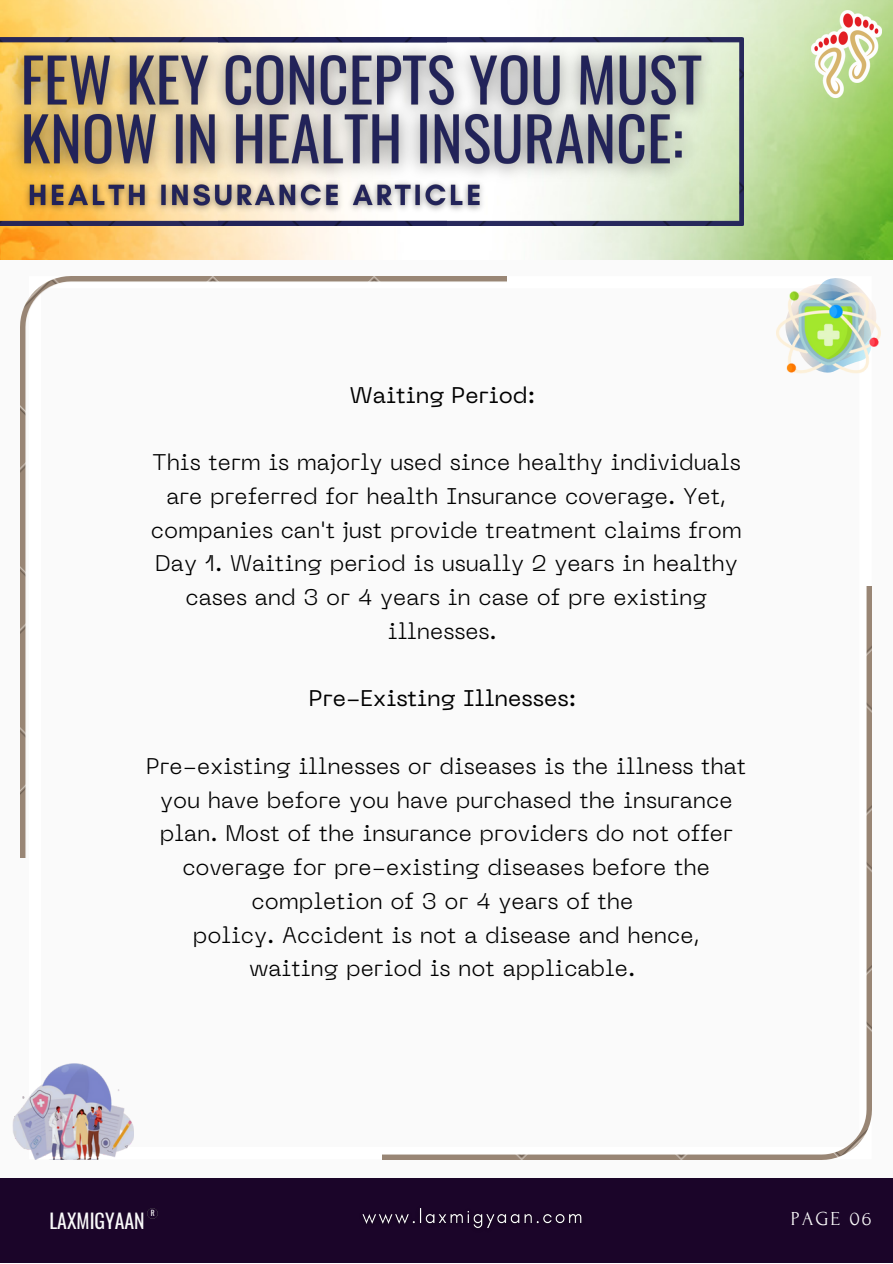
<style>
.page{position:relative;width:893px;height:1264px;background:#fff}
.page>*{position:absolute;margin:0;border:0;box-sizing:border-box;transform-origin:0 0}
.t1{font:300 22.5px/33.8px "PP Neue Machina";color:#000;text-align:center}
.t2{font:22.5px "PP Neue Machina";color:#000}
.t3{font:19.8px "Oswald";color:#fafafa}
.t4{font:19.8px "Forum";letter-spacing:.1em;color:#fafafa}
.t5{font:7.5px "Oswald";color:#fff}
</style>
<div class="page">
<div style="left:0;top:0;width:892px;height:1262px;background:#fafafa"></div>
<div style="left:0;top:1177px;width:892px;height:85px;background:#1b0529"></div>
<img style="left:382px;top:586px;width:489px;height:573px">
<img style="left:776px;top:280px;width:104px;height:94px">
<img style="left:12px;top:1063px;width:122px;height:96px">
<img style="left:21px;top:276px;width:486px;height:581px">
<img style="left:0;top:0;width:892px;height:260px">
<img style="left:811px;top:11px;width:70px;height:86px">
<img style="left:362px;top:1208px;width:220px;height:20px">
<svg style="left:147px;top:1208px;width:11px;height:10px"></svg>
<img style="left:446px;top:37px;width:297px;height:188px">
<img style="left:0;top:191px;width:446px;height:34px">
<img style="left:20px;top:191px;width:475px;height:26px">
<img style="left:0;top:33px;width:726px;height:158px">
<p class="t2" style="left:350px;top:386px;width:187px">Waiting Period:</p>
<p class="t1" style="left:151px;top:447px;width:592px">This term is majorly used since healthy individuals are preferred for health Insurance coverage. Yet, companies can't just provide treatment claims from Day 1. Waiting period is usually 2 years in healthy cases and 3 or 4 years in case of pre existing illnesses.</p>
<p class="t2" style="left:309px;top:690px;width:269px">Pre-Existing Illnesses:</p>
<p class="t1" style="left:146px;top:751px;width:601px">Pre-existing illnesses or diseases is the illness that you have before you have purchased the insurance plan. Most of the insurance providers do not offer coverage for pre-existing diseases before the completion of 3 or 4 years of the</p>
<p class="t1" style="left:193px;top:920px;width:508px">policy. Accident is not a disease and hence, waiting period is not applicable.</p>
<p class="t5" style="left:151px;top:1207px;width:5px">R</p>
<p class="t3" style="left:49px;top:1204px;width:97px">LAXMIGYAAN</p>
<p class="t4" style="left:790px;top:1208px;width:82px">PAGE 06</p>
</div>
